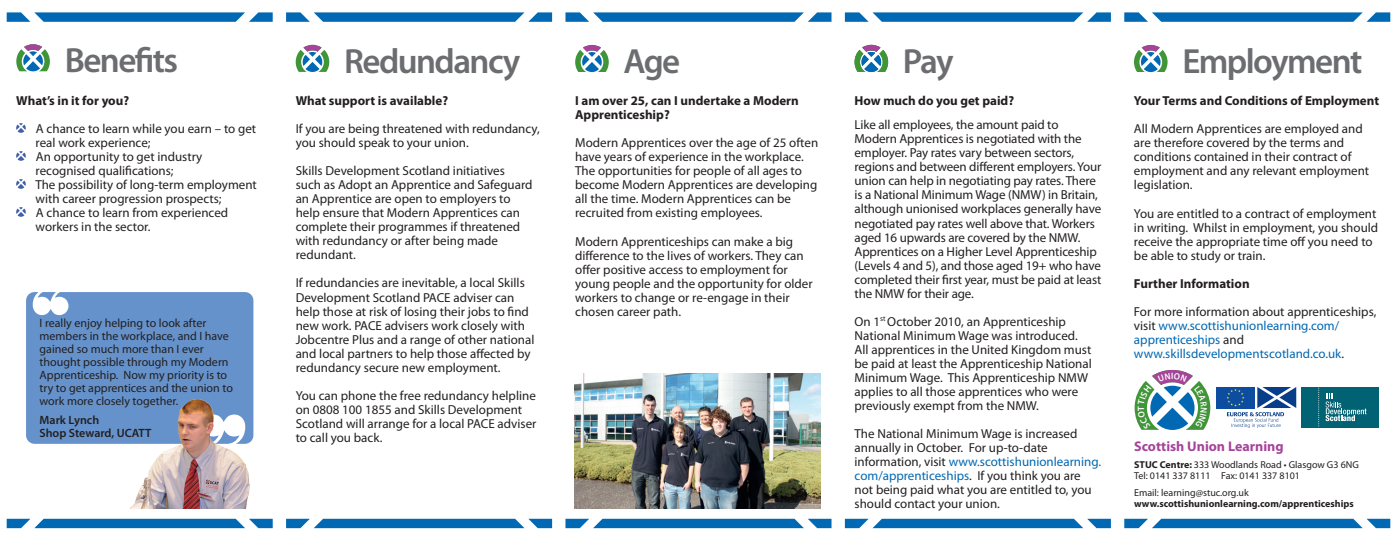
<style>
.page{position:relative;width:1397px;height:545px;background:#fff}
.page>*{position:absolute;margin:0;border:0;box-sizing:border-box;transform-origin:0 0}
.t1{font:600 35px "Myriad Pro";letter-spacing:-.045em;color:#6c6d70}
.t2{font:700 14px "Myriad Pro";color:#a54499}
.t3{font:13px/14px "Myriad Pro";color:#231f20}
.t4{font:700 13px/14px "Myriad Pro";color:#231f20}
.t5{font:13px/14px "Myriad Pro";color:#0168b3}
.t6{font:12px/13px "Myriad Pro";color:#231f20}
.t7{font:600 12px/13px "Myriad Pro";color:#231f20}
.t8{font:10px/11px "Myriad Pro";color:#231f20}
.t9{font:700 10px "Myriad Pro";color:#231f20}
.s1{color:#0168b3}
.s2{color:#231f20}
.s3{font-weight:700}
</style>
<div class="page">
<svg style="left:16px;top:123px;width:10px;height:9px"></svg>
<svg style="left:16px;top:151px;width:10px;height:9px"></svg>
<svg style="left:16px;top:179px;width:10px;height:9px"></svg>
<svg style="left:16px;top:207px;width:10px;height:9px"></svg>
<svg style="left:575px;top:45px;width:33px;height:27px"></svg>
<svg style="left:1134px;top:45px;width:33px;height:27px"></svg>
<svg style="left:296px;top:45px;width:33px;height:27px"></svg>
<svg style="left:854px;top:45px;width:34px;height:27px"></svg>
<div style="left:26px;top:292px;width:228px;height:152px;background:#6692cb"></div>
<svg style="left:16px;top:44px;width:34px;height:27px"></svg>
<svg style="left:7px;top:12px;width:266px;height:10px;background:#287fbe"></svg>
<svg style="left:286px;top:12px;width:266px;height:10px;background:#287fbe"></svg>
<svg style="left:286px;top:518px;width:266px;height:9px;background:#2e82c0"></svg>
<svg style="left:565px;top:12px;width:266px;height:10px;background:#287fbe"></svg>
<svg style="left:565px;top:518px;width:266px;height:9px;background:#2e82c0"></svg>
<svg style="left:844px;top:12px;width:266px;height:10px;background:#287fbe"></svg>
<svg style="left:844px;top:518px;width:266px;height:9px;background:#2e83c0"></svg>
<svg style="left:1124px;top:12px;width:265px;height:10px;background:#287fbe"></svg>
<svg style="left:1124px;top:518px;width:265px;height:9px;background:#2e82c0"></svg>
<svg style="left:7px;top:518px;width:266px;height:9px;background:#2e82c0"></svg>
<img style="left:131px;top:399px;width:121px;height:109px">
<div style="left:1215px;top:387px;width:39px;height:21px;background:#0d4da1"></div>
<svg style="left:1226px;top:387px;width:69px;height:40px"></svg>
<img style="left:574px;top:373px;width:246px;height:135px">
<div style="left:1301px;top:386px;width:77px;height:41px;background:#006272"></div>
<svg style="left:1325px;top:393px;width:41px;height:28px"></svg>
<svg style="left:1134px;top:369px;width:76px;height:60px"></svg>
<h1 class="t1" style="left:65px;top:38px;width:115px">Benefits</h1>
<p class="t4" style="left:16px;top:93px;width:114px">What’s in it for you?</p>
<p class="t3" style="left:35px;top:121px;width:223px">A chance to learn while you earn – to get real work experience;<br>An opportunity to get industry recognised qualifications;<br>The possibility of long-term employment with career progression prospects;<br>A chance to learn from experienced workers in the sector.</p>
<p class="t6" style="left:40px;top:316px;width:195px">I really enjoy helping to look after members in the workplace, and I have gained so much more than I ever thought possible through my Modern Apprenticeship. Now my priority is to try to get apprentices and the union to work more closely together.</p>
<p class="t7" style="left:40px;top:413px;width:113px">Mark Lynch<br>Shop Steward, UCATT</p>
<h1 class="t1" style="left:344px;top:38px;width:178px">Redundancy</h1>
<p class="t4" style="left:296px;top:93px;width:154px">What support is available?</p>
<p class="t3" style="left:296px;top:122px;width:246px">If you are being threatened with redundancy, you should speak to your union.</p>
<p class="t3" style="left:296px;top:164px;width:238px">Skills Development Scotland initiatives such as Adopt an Apprentice and Safeguard an Apprentice are open to employers to help ensure that Modern Apprentices can complete their programmes if threatened with redundancy or after being made redundant.</p>
<p class="t3" style="left:296px;top:276px;width:240px">If redundancies are inevitable, a local Skills Development Scotland PACE adviser can help those at risk of losing their jobs to find new work. PACE advisers work closely with Jobcentre Plus and a range of other national and local partners to help those affected by redundancy secure new employment.</p>
<p class="t3" style="left:296px;top:388px;width:242px">You can phone the free redundancy helpline on 0808 100 1855 and Skills Development Scotland will arrange for a local PACE adviser to call you back.</p>
<h1 class="t1" style="left:623px;top:39px;width:58px">Age</h1>
<p class="t4" style="left:575px;top:93px;width:225px">I am over 25, can I undertake a Modern<br>Apprenticeship?</p>
<p class="t3" style="left:575px;top:136px;width:244px">Modern Apprentices over the age of 25 often have years of experience in the workplace.<br>The opportunities for people of all ages to become Modern Apprentices are developing all the time. Modern Apprentices can be recruited from existing employees.</p>
<p class="t3" style="left:575px;top:234px;width:239px">Modern Apprenticeships can make a big difference to the lives of workers. They can offer positive access to employment for young people and the opportunity for older workers to change or re-engage in their chosen career path.</p>
<h1 class="t1" style="left:902px;top:39px;width:52px">Pay</h1>
<h1 class="t1" style="left:1182px;top:39px;width:181px">Employment</h1>
<p class="t4" style="left:854px;top:93px;width:161px">How much do you get paid?</p>
<p class="t3" style="left:854px;top:118px;width:248px">Like all employees, the amount paid to Modern Apprentices is negotiated with the employer. Pay rates vary between sectors, regions and between different employers. Your union can help in negotiating pay rates. There is a National Minimum Wage (NMW) in Britain, although unionised workplaces generally have negotiated pay rates well above that. Workers aged 16 upwards are covered by the NMW.<br>Apprentices on a Higher Level Apprenticeship (Levels 4 and 5), and those aged 19+ who have completed their first year, must be paid at least the NMW for their age.</p>
<p class="t3" style="left:854px;top:314px;width:239px">On 1<sup>st</sup> October 2010, an Apprenticeship National Minimum Wage was introduced.<br>All apprentices in the United Kingdom must be paid at least the Apprenticeship National Minimum Wage. This Apprenticeship NMW applies to all those apprentices who were previously exempt from the NMW.</p>
<p class="t3" style="left:854px;top:426px;width:248px">The National Minimum Wage is increased annually in October. For up-to-date information, visit <span class="s1">www.scottishunionlearning. com/apprenticeships</span>. If you think you are not being paid what you are entitled to, you should contact your union.</p>
<p class="t4" style="left:1133px;top:93px;width:246px">Your Terms and Conditions of Employment</p>
<p class="t3" style="left:1133px;top:122px;width:237px">All Modern Apprentices are employed and are therefore covered by the terms and conditions contained in their contract of employment and any relevant employment legislation.</p>
<p class="t3" style="left:1133px;top:206px;width:246px">You are entitled to a contract of employment in writing. Whilst in employment, you should receive the appropriate time off you need to be able to study or train.</p>
<p class="t4" style="left:1133px;top:275px;width:117px">Further Information</p>
<p class="t5" style="left:1133px;top:304px;width:244px"><span class="s2">For more information about apprenticeships, visit</span> www.scottishunionlearning.com/ apprenticeships <span class="s2">and </span>www.skillsdevelopmentscotland.co.uk<span class="s2">.</span></p>
<p class="t2" style="left:1133px;top:436px;width:151px">Scottish Union Learning</p>
<p class="t8" style="left:1133px;top:458px;width:226px"><span class="s3">STUC Centre:</span> 333 Woodlands Road • Glasgow G3 6NG<br>Tel: 0141 337 8111 Fax: 0141 337 8101</p>
<p class="t8" style="left:1133px;top:486px;width:116px">Email: learning@stuc.org.uk</p>
<p class="t9" style="left:1133px;top:496px;width:221px">www.scottishunionlearning.com/apprenticeships</p>
</div>
